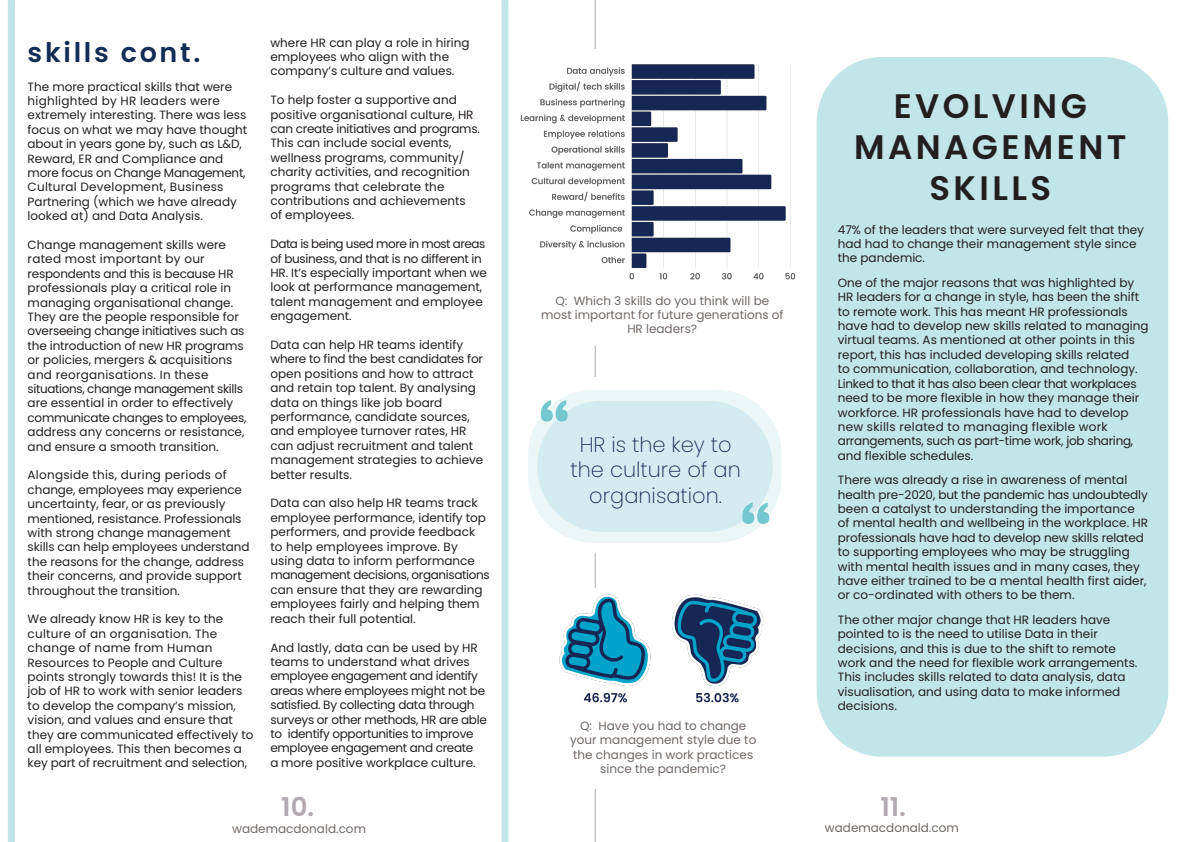
<style>
.page{position:relative;width:1191px;height:842px;background:#fff}
.page>*{position:absolute;margin:0;border:0;box-sizing:border-box;transform-origin:0 0}
.t1{font:700 70px "Britannic";color:#75c7cf}
.t2{font:600 34px/40.8px "Poppins";letter-spacing:.1em;color:#231f20;text-align:center}
.t3{font:600 27px "Poppins";letter-spacing:.1em;color:#142d55}
.t4{font:600 26px "Poppins";color:#b3a9b1}
.t5{font:200 21px "Poppins";color:#142d55}
.t6{font:12px/14.4px "Poppins";color:#231f20}
.t7{font:12px/14.4px "Poppins";letter-spacing:-.025em;color:#231f20}
.t8{font:12px/14.4px "Poppins";color:#706866;text-align:center}
</style>
<div class="page">
<hr style="left:595px;top:0;width:1px;height:842px;background:#b3a9b1">
<div style="left:584px;top:588px;width:20px;height:201px;background:#fff"></div>
<div style="left:584px;top:377px;width:20px;height:176px;background:#fff"></div>
<div style="left:584px;top:50px;width:20px;height:296px;background:#fff"></div>
<svg style="left:8px;top:0;width:500px;height:842px"></svg>
<div style="left:816px;top:57px;width:352px;height:699px;background:#c1e5e9;border-radius:65px"></div>
<img style="left:520px;top:64px;width:276px;height:216px">
<img style="left:559px;top:571px;width:205px;height:132px">
<div style="left:528px;top:390px;width:253px;height:153px;background:#ebf6f7;border-radius:65px"></div>
<div style="left:537px;top:401px;width:235px;height:131px;background:#d5ebf2;border-radius:65px"></div>
<p class="t3" style="left:28px;top:37px;width:174px">skills cont.</p>
<p class="t6" style="left:28px;top:79px;width:221px">The more practical skills that were highlighted by HR leaders were extremely interesting. There was less focus on what we may have thought about in years gone by, such as L&amp;D, Reward, ER and Compliance and more focus on Change Management, Cultural Development, Business Partnering (which we have already looked at) and Data Analysis.</p>
<p class="t6" style="left:28px;top:238px;width:220px">Change management skills were rated most important by our respondents and this is because HR professionals play a critical role in managing organisational change.<br>They are the people responsible for overseeing change initiatives such as the introduction of new HR programs or policies, mergers &amp; acquisitions and reorganisations. In these situations, change management skills are essential in order to effectively communicate changes to employees, address any concerns or resistance, and ensure a smooth transition.</p>
<p class="t6" style="left:28px;top:468px;width:223px">Alongside this, during periods of change, employees may experience uncertainty, fear, or as previously mentioned, resistance. Professionals with strong change management skills can help employees understand the reasons for the change, address their concerns, and provide support throughout the transition.</p>
<p class="t6" style="left:28px;top:612px;width:227px">We already know HR is key to the culture of an organisation. The change of name from Human Resources to People and Culture points strongly towards this! It is the job of HR to work with senior leaders to develop the company’s mission, vision, and values and ensure that they are communicated effectively to all employees. This then becomes a key part of recruitment and selection,</p>
<p class="t6" style="left:270px;top:35px;width:201px">where HR can play a role in hiring employees who align with the company’s culture and values.</p>
<p class="t6" style="left:270px;top:93px;width:211px">To help foster a supportive and positive organisational culture, HR can create initiatives and programs.<br>This can include social events, wellness programs, community/ charity activities, and recognition programs that celebrate the contributions and achievements of employees.</p>
<p class="t6" style="left:270px;top:237px;width:218px">Data is being used more in most areas of business, and that is no different in<br>HR. It’s especially important when we look at performance management, talent management and employee engagement.</p>
<p class="t6" style="left:270px;top:338px;width:214px">Data can help HR teams identify where to find the best candidates for open positions and how to attract and retain top talent. By analysing data on things like job board performance, candidate sources, and employee turnover rates, HR can adjust recruitment and talent management strategies to achieve better results.</p>
<p class="t6" style="left:270px;top:496px;width:221px">Data can also help HR teams track employee performance, identify top performers, and provide feedback to help employees improve. By using data to inform performance management decisions, organisations can ensure that they are rewarding employees fairly and helping them reach their full potential.</p>
<p class="t7" style="left:270px;top:640px;width:218px">And lastly, data can be used by HR teams to understand what drives employee engagement and identify areas where employees might not be satisfied. By collecting data through surveys or other methods, HR are able to identify opportunities to improve employee engagement and create<br>a more positive workplace culture.</p>
<p class="t4" style="left:281px;top:792px;width:34px">10.</p>
<p class="t8" style="left:232px;top:821px;width:135px">wademacdonald.com</p>
<p class="t8" style="left:541px;top:293px;width:244px">Q: Which 3 skills do you think will be most important for future generations of<br>HR leaders?</p>
<p class="t1" style="left:537px;top:385px;width:35px">“</p>
<p class="t5" style="left:579px;top:433px;width:153px">HR is the key to</p>
<p class="t5" style="left:570px;top:458px;width:172px">the culture of an</p>
<p class="t5" style="left:589px;top:483px;width:134px">organisation.</p>
<p class="t1" style="left:739px;top:487px;width:35px">“</p>
<p class="t8" style="left:570px;top:718px;width:188px">Q: Have you had to change your management style due to the changes in work practices since the pandemic?</p>
<p class="t2" style="left:854px;top:86px;width:274px">EVOLVING<br>MANAGEMENT<br>SKILLS</p>
<p class="t6" style="left:838px;top:222px;width:308px">47% of the leaders that were surveyed felt that they had had to change their management style since the pandemic.</p>
<p class="t6" style="left:838px;top:276px;width:312px">One of the major reasons that was highlighted by HR leaders for a change in style, has been the shift to remote work. This has meant HR professionals have had to develop new skills related to managing virtual teams. As mentioned at other points in this report, this has included developing skills related<br>to communication, collaboration, and technology.<br>Linked to that it has also been clear that workplaces need to be more flexible in how they manage their workforce. HR professionals have had to develop new skills related to managing flexible work arrangements, such as part-time work, job sharing, and flexible schedules.</p>
<p class="t6" style="left:838px;top:473px;width:312px">There was already a rise in awareness of mental health pre-2020, but the pandemic has undoubtedly been a catalyst to understanding the importance of mental health and wellbeing in the workplace. HR professionals have had to develop new skills related to supporting employees who may be struggling with mental health issues and in many cases, they have either trained to be a mental health first aider, or co-ordinated with others to be them.</p>
<p class="t6" style="left:838px;top:612px;width:301px">The other major change that HR leaders have pointed to is the need to utilise Data in their decisions, and this is due to the shift to remote work and the need for flexible work arrangements.<br>This includes skills related to data analysis, data visualisation, and using data to make informed decisions.</p>
<p class="t4" style="left:880px;top:792px;width:27px">11.</p>
<p class="t8" style="left:825px;top:820px;width:135px">wademacdonald.com</p>
</div>
